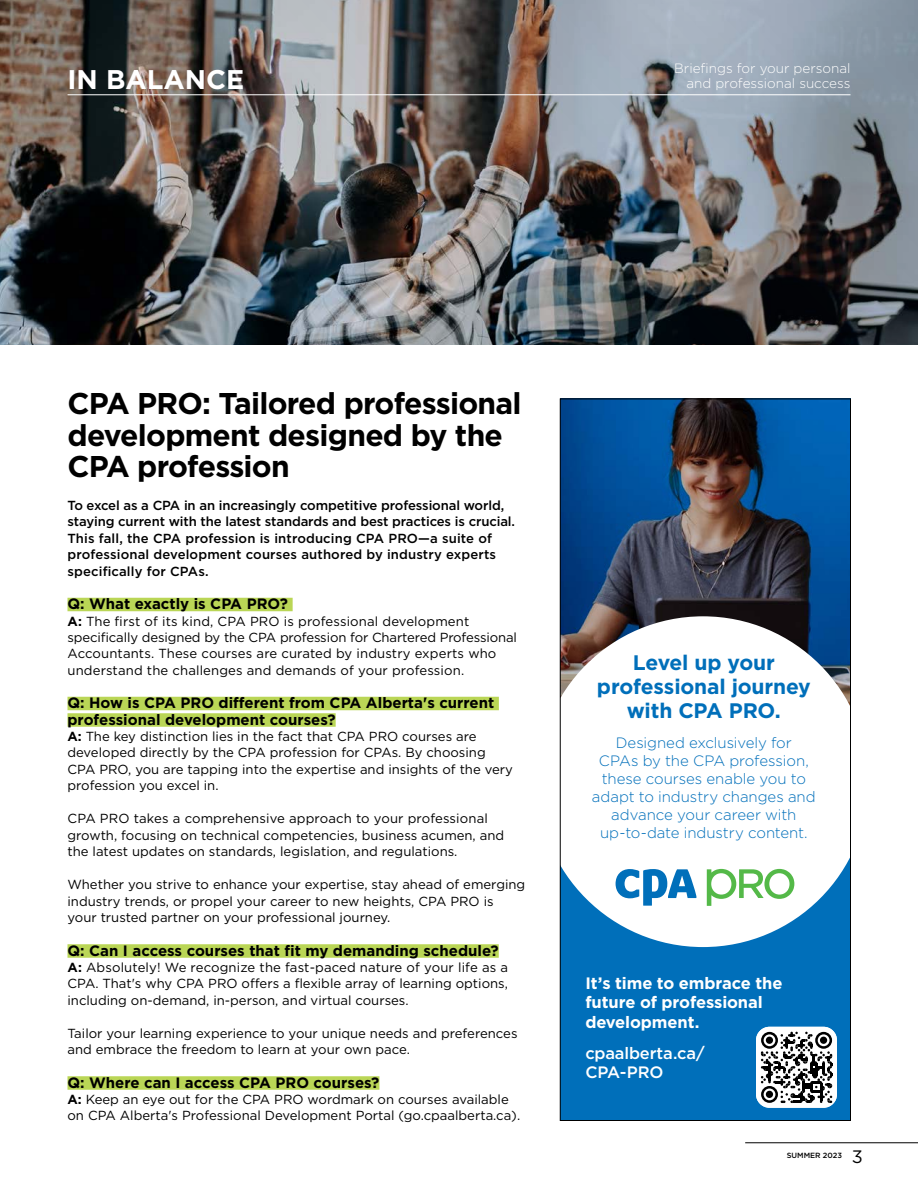
<style>
.page{position:relative;width:918px;height:1188px;background:#fff}
.page>*{position:absolute;margin:0;border:0;box-sizing:border-box;transform-origin:0 0}
.t1{font:700 30px/31.5px "Gotham";letter-spacing:-.025em;color:#000}
.t2{font:700 27px "Gotham";color:#fff}
.t3{font:700 21px/24px "Gotham";letter-spacing:-.01em;color:#006fba;text-align:center}
.t4{font:18px "Gotham";color:#000}
.t5{font:700 16.5px/19.5px "Gotham";letter-spacing:-.01em;color:#fff}
.t6{font:500 16.5px/19.5px "Gotham";letter-spacing:-.01em;color:#fff}
.t7{font:700 15px/16.5px "Gotham";color:#000}
.t8{font:300 15px/18px "Gotham";letter-spacing:-.005em;color:#006fba;text-align:center}
.t9{font:300 13.5px/15px "Gotham";color:#fff;text-align:right}
.t10{font:13.2px/16.5px "Gotham";color:#000}
.t11{font:500 13.2px/16.5px "Gotham";letter-spacing:-.01em;color:#000}
.t12{font:500 7.5px "Gotham";color:#000}
.s1{font-weight:700}
</style>
<div class="page">
<img style="left:0;top:0;width:918px;height:345px">
<hr style="left:68px;top:94px;width:782px;height:1px;background:#fff">
<div style="left:68px;top:598px;width:225px;height:13px;background:#bad656"></div>
<div style="left:68px;top:697px;width:431px;height:13px;background:#bad656"></div>
<div style="left:68px;top:713px;width:268px;height:14px;background:#bad656"></div>
<div style="left:68px;top:944px;width:431px;height:14px;background:#bad656"></div>
<div style="left:68px;top:1076px;width:311px;height:14px;background:#bad656"></div>
<div style="left:560px;top:399px;width:290px;height:721px;background:#006fba"></div>
<img style="left:562px;top:401px;width:287px;height:215px">
<svg style="left:562px;top:616px;width:287px;height:331px;background:#dae4eb"></svg>
<svg style="left:616px;top:869px;width:80px;height:37px"></svg>
<svg style="left:707px;top:869px;width:87px;height:37px;background:#c0e5bb"></svg>
<div style="left:756px;top:1027px;width:81px;height:81px;background:#fff"></div>
<svg style="left:761px;top:1032px;width:71px;height:71px"></svg>
<div style="left:766px;top:1037px;width:7px;height:7px;background:#000;border-radius:50%"></div>
<div style="left:820px;top:1037px;width:7px;height:7px;background:#000;border-radius:50%"></div>
<div style="left:766px;top:1091px;width:7px;height:7px;background:#000;border-radius:50%"></div>
<hr style="left:745px;top:1143px;width:173px;height:1px;background:#000">
<h2 class="t2" style="left:68px;top:61px;width:178px">IN BALANCE</h2>
<p class="t9" style="left:674px;top:61px;width:178px">Briefings for your personal and professional success</p>
<h1 class="t1" style="left:68px;top:387px;width:456px">CPA PRO: Tailored professional development designed by the<br>CPA profession</h1>
<p class="t11" style="left:68px;top:497px;width:449px">To excel as a CPA in an increasingly competitive professional world, staying current with the latest standards and best practices is crucial.<br>This fall, the CPA profession is introducing CPA PRO—a suite of professional development courses authored by industry experts specifically for CPAs.</p>
<p class="t7" style="left:68px;top:595px;width:222px">Q: What exactly is CPA PRO?</p>
<p class="t10" style="left:68px;top:612px;width:451px"><span class="s1">A:</span> The first of its kind, CPA PRO is professional development specifically designed by the CPA profession for Chartered Professional Accountants. These courses are curated by industry experts who understand the challenges and demands of your profession.</p>
<p class="t7" style="left:68px;top:694px;width:428px">Q: How is CPA PRO different from CPA Alberta's current professional development courses?</p>
<p class="t10" style="left:68px;top:728px;width:447px"><span class="s1">A:</span> The key distinction lies in the fact that CPA PRO courses are developed directly by the CPA profession for CPAs. By choosing CPA PRO, you are tapping into the expertise and insights of the very profession you excel in.</p>
<p class="t10" style="left:68px;top:810px;width:438px">CPA PRO takes a comprehensive approach to your professional growth, focusing on technical competencies, business acumen, and the latest updates on standards, legislation, and regulations.</p>
<p class="t10" style="left:68px;top:876px;width:459px">Whether you strive to enhance your expertise, stay ahead of emerging industry trends, or propel your career to new heights, CPA PRO is your trusted partner on your professional journey.</p>
<p class="t7" style="left:68px;top:942px;width:433px">Q: Can I access courses that fit my demanding schedule?</p>
<p class="t10" style="left:68px;top:959px;width:442px;text-align:justify"><span class="s1">A:</span> Absolutely! We recognize the fast-paced nature of your life as a CPA. That's why CPA PRO offers a flexible array of learning options, including on-demand, in-person, and virtual courses.</p>
<p class="t10" style="left:68px;top:1025px;width:452px">Tailor your learning experience to your unique needs and preferences and embrace the freedom to learn at your own pace.</p>
<p class="t7" style="left:68px;top:1074px;width:313px">Q: Where can I access CPA PRO courses?</p>
<p class="t10" style="left:68px;top:1091px;width:454px"><span class="s1">A:</span> Keep an eye out for the CPA PRO wordmark on courses available on CPA Alberta's Professional Development Portal (go.cpaalberta.ca).</p>
<h3 class="t3" style="left:597px;top:651px;width:215px">Level up your professional journey with CPA PRO.</h3>
<p class="t8" style="left:592px;top:733px;width:225px">Designed exclusively for<br>CPAs by the CPA profession, these courses enable you to adapt to industry changes and advance your career with up-to-date industry content.</p>
<p class="t5" style="left:585px;top:973px;width:199px">It’s time to embrace the future of professional development.</p>
<p class="t6" style="left:585px;top:1043px;width:121px">cpaalberta.ca/<br>CPA-PRO</p>
<p class="t12" style="left:787px;top:1150px;width:57px">SUMMER 2023</p>
<h3 class="t4" style="left:852px;top:1145px;width:13px">3</h3>
</div>
